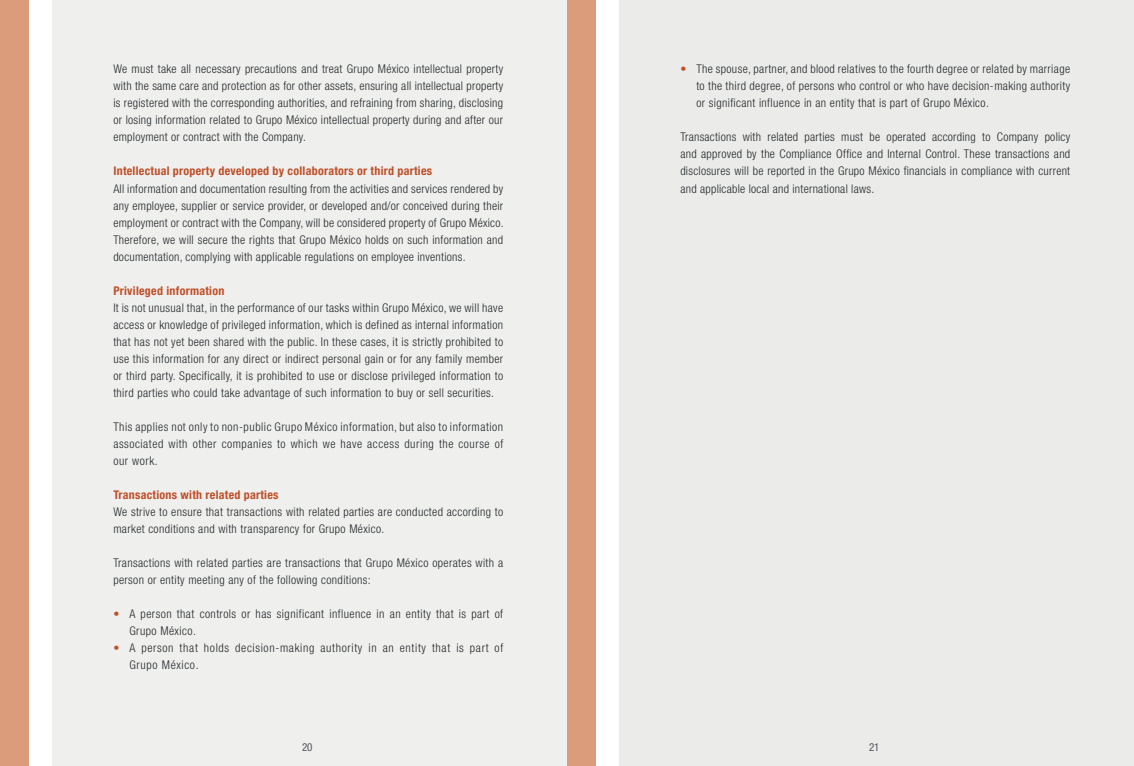
<style>
.page{position:relative;width:1134px;height:766px;background:#fff}
.page>*{position:absolute;margin:0;border:0;box-sizing:border-box;transform-origin:0 0}
.t1{font:300 condensed 12px/17px "Helvetica Neue";letter-spacing:.03em;color:#24282a;text-align:justify}
.t2{font:700 condensed 12px "Helvetica Neue";letter-spacing:.02em;color:#bf4f27}
.t3{font:300 condensed 12px/17px "Helvetica Neue";letter-spacing:.055em;color:#24282a}
.t4{font:condensed 11px "Helvetica Neue";color:#52555b}
.s1{color:#bf4f27}
</style>
<div class="page">
<div style="left:553px;top:0;width:42px;height:765px;background:#da9c7b"></div>
<div style="left:619px;top:0;width:515px;height:765px;background:#ebebea"></div>
<div style="left:0;top:0;width:28px;height:765px;background:#da9c7b"></div>
<div style="left:52px;top:0;width:515px;height:765px;background:#efefee"></div>
<p class="t1" style="left:113px;top:60px;width:391px">We must take all necessary precautions and treat Grupo México intellectual property with the same care and protection as for other assets, ensuring all intellectual property is registered with the corresponding authorities, and refraining from sharing, disclosing or losing information related to Grupo México intellectual property during and after our employment or contract with the Company.</p>
<p class="t2" style="left:113px;top:164px;width:320px">Intellectual property developed by collaborators or third parties</p>
<p class="t1" style="left:113px;top:180px;width:392px">All information and documentation resulting from the activities and services rendered by any employee, supplier or service provider, or developed and/or conceived during their employment or contract with the Company, will be considered property of Grupo México.<br>Therefore, we will secure the rights that Grupo México holds on such information and documentation, complying with applicable regulations on employee inventions.</p>
<p class="t2" style="left:113px;top:283px;width:112px">Privileged information</p>
<p class="t1" style="left:113px;top:299px;width:391px">It is not unusual that, in the performance of our tasks within Grupo México, we will have access or knowledge of privileged information, which is defined as internal information that has not yet been shared with the public. In these cases, it is strictly prohibited to use this information for any direct or indirect personal gain or for any family member or third party. Specifically, it is prohibited to use or disclose privileged information to third parties who could take advantage of such information to buy or sell securities.</p>
<p class="t1" style="left:113px;top:418px;width:391px">This applies not only to non-public Grupo México information, but also to information associated with other companies to which we have access during the course of our work.</p>
<p class="t2" style="left:113px;top:487px;width:167px">Transactions with related parties</p>
<p class="t1" style="left:113px;top:503px;width:391px">We strive to ensure that transactions with related parties are conducted according to market conditions and with transparency for Grupo México.</p>
<p class="t1" style="left:113px;top:554px;width:391px">Transactions with related parties are transactions that Grupo México operates with a person or entity meeting any of the following conditions:</p>
<p class="t1" style="left:129px;top:605px;width:375px;text-indent:-16px"><span class="s1">•</span> A person that controls or has significant influence in an entity that is part of<br>Grupo México.</p>
<p class="t3" style="left:129px;top:639px;width:375px;text-indent:-16px"><span class="s1">•</span> A person that holds decision-making authority in an entity that is part of<br>Grupo México.</p>
<p class="t4" style="left:302px;top:740px;width:12px">20</p>
<p class="t1" style="left:696px;top:60px;width:375px;text-indent:-16px"><span class="s1">•</span> The spouse, partner, and blood relatives to the fourth degree or related by marriage to the third degree, of persons who control or who have decision-making authority or significant influence in an entity that is part of Grupo México.</p>
<p class="t1" style="left:680px;top:128px;width:391px">Transactions with related parties must be operated according to Company policy and approved by the Compliance Office and Internal Control. These transactions and disclosures will be reported in the Grupo México financials in compliance with current and applicable local and international laws.</p>
<p class="t4" style="left:869px;top:740px;width:12px">21</p>
</div>
